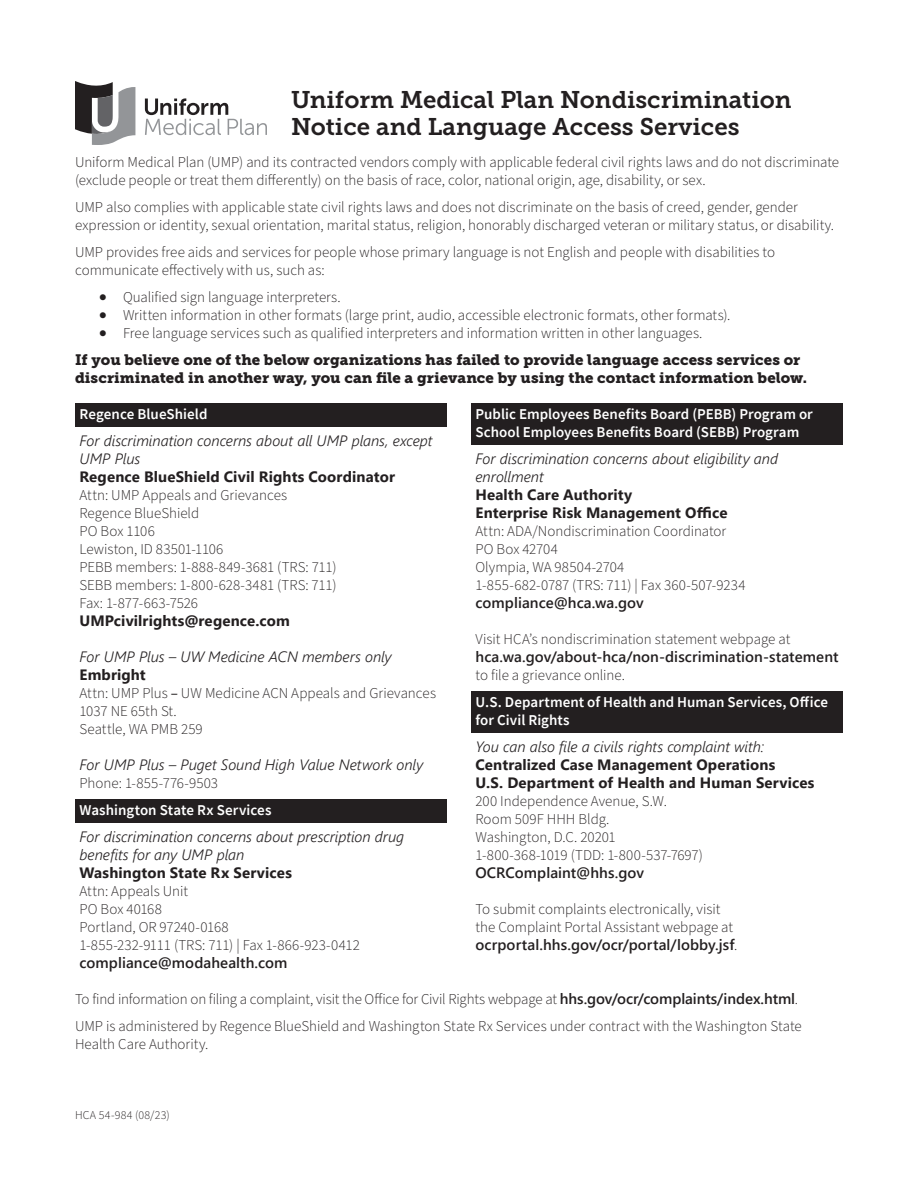
<style>
.page{position:relative;width:918px;height:1188px;background:#fff}
.page>*{position:absolute;margin:0;border:0;box-sizing:border-box;transform-origin:0 0}
.Heading_1{font:24px/27px "Museo Slab 700";color:#231f20}
.Body_Text{font:300 15px/18px "Source Sans Pro";color:#231f20}
.Discrimination-Text{font:300 15px/18px "Source Sans Pro";color:#231f20}
.Discrimination-Text-2{font:italic 300 15px/18px "Segoe UI";color:#231f20}
.Discrimination-Text-3{font:700 15px "Segoe UI";letter-spacing:.01em;color:#231f20}
.Discrimination-header{font:600 15px/18px "Source Sans Pro";letter-spacing:.005em;color:#fff}
.t1{font:15px/18px "Museo Slab 900";color:#231f20}
.Discrimination-Text-4{font:600 15px "Segoe UI";letter-spacing:.005em;color:#231f20}
.Doc_number{font:300 12px "Source Sans Pro";letter-spacing:.025em;color:#231f20}
.s1{font-weight:400}
.s2{font-family:"Segoe UI";font-weight:600}
</style>
<div class="page">
<svg style="left:145px;top:98px;width:122px;height:37px"></svg>
<svg style="left:75px;top:81px;width:60px;height:64px"></svg>
<div style="left:75px;top:403px;width:372px;height:24px;background:#231f20"></div>
<div style="left:75px;top:799px;width:372px;height:24px;background:#231f20"></div>
<div style="left:471px;top:403px;width:372px;height:42px;background:#231f20"></div>
<div style="left:471px;top:691px;width:372px;height:42px;background:#231f20"></div>
<h1 class="Heading_1" style="left:291px;top:86px;width:502px">Uniform Medical Plan Nondiscrimination<br>Notice and Language Access Services</h1>
<p class="Body_Text" style="left:75px;top:153px;width:766px">Uniform Medical Plan (UMP) and its contracted vendors comply with applicable federal civil rights laws and do not discriminate (exclude people or treat them differently) on the basis of race, color, national origin, age, disability, or sex.</p>
<p class="Body_Text" style="left:75px;top:198px;width:761px">UMP also complies with applicable state civil rights laws and does not discriminate on the basis of creed, gender, gender expression or identity, sexual orientation, marital status, religion, honorably discharged veteran or military status, or disability.</p>
<p class="Body_Text" style="left:75px;top:243px;width:702px">UMP provides free aids and services for people whose primary language is not English and people with disabilities to communicate effectively with us, such as:</p>
<p class="Body_Text" style="left:99px;top:288px;width:243px">• Qualified sign language interpreters.</p>
<p class="Body_Text" style="left:99px;top:306px;width:633px">• Written information in other formats (large print, audio, accessible electronic formats, other formats).</p>
<p class="Body_Text" style="left:99px;top:324px;width:605px">• Free language services such as qualified interpreters and information written in other languages.</p>
<h2 class="t1" style="left:75px;top:350px;width:734px">If you believe one of the below organizations has failed to provide language access services or discriminated in another way, you can file a grievance by using the contact information below.</h2>
<h3 class="Discrimination-header" style="left:80px;top:404px;width:129px">Regence BlueShield</h3>
<p class="Discrimination-Text-2" style="left:80px;top:429px;width:355px">For discrimination concerns about all UMP plans, except<br>UMP Plus</p>
<p class="Discrimination-Text-3" style="left:80px;top:462px;width:317px">Regence BlueShield Civil Rights Coordinator</p>
<p class="Discrimination-Text" style="left:80px;top:486px;width:209px">Attn: UMP Appeals and Grievances</p>
<p class="Discrimination-Text" style="left:80px;top:504px;width:121px">Regence BlueShield</p>
<p class="Discrimination-Text" style="left:80px;top:522px;width:77px">PO Box 1106</p>
<p class="Discrimination-Text" style="left:80px;top:540px;width:145px">Lewiston, ID 83501-1106</p>
<p class="Discrimination-Text" style="left:80px;top:558px;width:259px">PEBB members: 1-888-849-3681 (TRS: 711)</p>
<p class="Discrimination-Text" style="left:80px;top:576px;width:259px">SEBB members: 1-800-628-3481 (TRS: 711)</p>
<p class="Discrimination-Text" style="left:80px;top:594px;width:120px">Fax: 1-877-663-7526</p>
<p class="Discrimination-Text-3" style="left:80px;top:606px;width:212px">UMPcivilrights@regence.com</p>
<p class="Discrimination-Text-2" style="left:80px;top:645px;width:314px">For UMP Plus – UW Medicine ACN members only</p>
<p class="Discrimination-Text-3" style="left:80px;top:660px;width:68px">Embright</p>
<p class="Discrimination-Text" style="left:80px;top:684px;width:358px">Attn: UMP Plus <span class="s1">–</span> UW Medicine ACN Appeals and Grievances</p>
<p class="Discrimination-Text" style="left:80px;top:702px;width:99px">1037 NE 65th St.</p>
<p class="Discrimination-Text" style="left:80px;top:720px;width:125px">Seattle, WA PMB 259</p>
<p class="Discrimination-Text-2" style="left:80px;top:753px;width:345px">For UMP Plus – Puget Sound High Value Network only</p>
<p class="Discrimination-Text" style="left:80px;top:774px;width:140px">Phone: 1-855-776-9503</p>
<h3 class="Discrimination-header" style="left:80px;top:800px;width:194px">Washington State Rx Services</h3>
<p class="Discrimination-Text-2" style="left:80px;top:825px;width:326px">For discrimination concerns about prescription drug benefits for any UMP plan</p>
<p class="Discrimination-Text-3" style="left:80px;top:858px;width:214px">Washington State Rx Services</p>
<p class="Discrimination-Text" style="left:80px;top:882px;width:110px">Attn: Appeals Unit</p>
<p class="Discrimination-Text" style="left:80px;top:900px;width:84px">PO Box 40168</p>
<p class="Discrimination-Text" style="left:80px;top:918px;width:151px">Portland, OR 97240-0168</p>
<p class="Discrimination-Text" style="left:80px;top:936px;width:282px">1-855-232-9111 (TRS: 711) | Fax 1-866-923-0412</p>
<p class="Discrimination-Text-4" style="left:80px;top:948px;width:210px">compliance@modahealth.com</p>
<h3 class="Discrimination-header" style="left:476px;top:404px;width:339px">Public Employees Benefits Board (PEBB) Program or<br>School Employees Benefits Board (SEBB) Program</h3>
<p class="Discrimination-Text-2" style="left:476px;top:447px;width:304px">For discrimination concerns about eligibility and enrollment</p>
<p class="Discrimination-Text-3" style="left:476px;top:480px;width:158px">Health Care Authority</p>
<p class="Discrimination-Text-3" style="left:476px;top:498px;width:254px">Enterprise Risk Management Office</p>
<p class="Discrimination-Text" style="left:476px;top:522px;width:252px">Attn: ADA/Nondiscrimination Coordinator</p>
<p class="Discrimination-Text" style="left:476px;top:540px;width:84px">PO Box 42704</p>
<p class="Discrimination-Text" style="left:476px;top:558px;width:150px">Olympia, WA 98504-2704</p>
<p class="Discrimination-Text" style="left:476px;top:576px;width:272px">1-855-682-0787 (TRS: 711) | Fax 360-507-9234</p>
<p class="Discrimination-Text-4" style="left:476px;top:588px;width:170px">compliance@hca.wa.gov</p>
<p class="Discrimination-Text" style="left:476px;top:630px;width:365px">Visit HCA’s nondiscrimination statement webpage at <span class="s2">hca.wa.gov/about-hca/non-discrimination-statement </span>to file a grievance online.</p>
<h3 class="Discrimination-header" style="left:476px;top:692px;width:354px">U.S. Department of Health and Human Services, Office for Civil Rights</h3>
<p class="Discrimination-Text-2" style="left:476px;top:735px;width:290px">You can also file a civils rights complaint with:</p>
<p class="Discrimination-Text-3" style="left:476px;top:750px;width:301px">Centralized Case Management Operations</p>
<p class="Discrimination-Text-3" style="left:476px;top:768px;width:340px">U.S. Department of Health and Human Services</p>
<p class="Discrimination-Text" style="left:476px;top:792px;width:193px">200 Independence Avenue, S.W.</p>
<p class="Discrimination-Text" style="left:476px;top:810px;width:135px">Room 509F HHH Bldg.</p>
<p class="Discrimination-Text" style="left:476px;top:828px;width:142px">Washington, D.C. 20201</p>
<p class="Discrimination-Text" style="left:476px;top:846px;width:229px">1-800-368-1019 (TDD: 1-800-537-7697)</p>
<p class="Discrimination-Text-4" style="left:476px;top:858px;width:170px">OCRComplaint@hhs.gov</p>
<p class="Discrimination-Text" style="left:476px;top:900px;width:263px">To submit complaints electronically, visit the Complaint Portal Assistant webpage at <span class="s2">ocrportal.hhs.gov/ocr/portal/lobby.jsf</span>.</p>
<p class="Body_Text" style="left:75px;top:990px;width:725px">To find information on filing a complaint, visit the Office for Civil Rights webpage at <span class="s2">hhs.gov/ocr/complaints/index.html</span>.</p>
<p class="Body_Text" style="left:75px;top:1017px;width:728px">UMP is administered by Regence BlueShield and Washington State Rx Services under contract with the Washington State<br>Health Care Authority.</p>
<p class="Doc_number" style="left:75px;top:1107px;width:96px">HCA 54-984 (08/23)</p>
</div>
